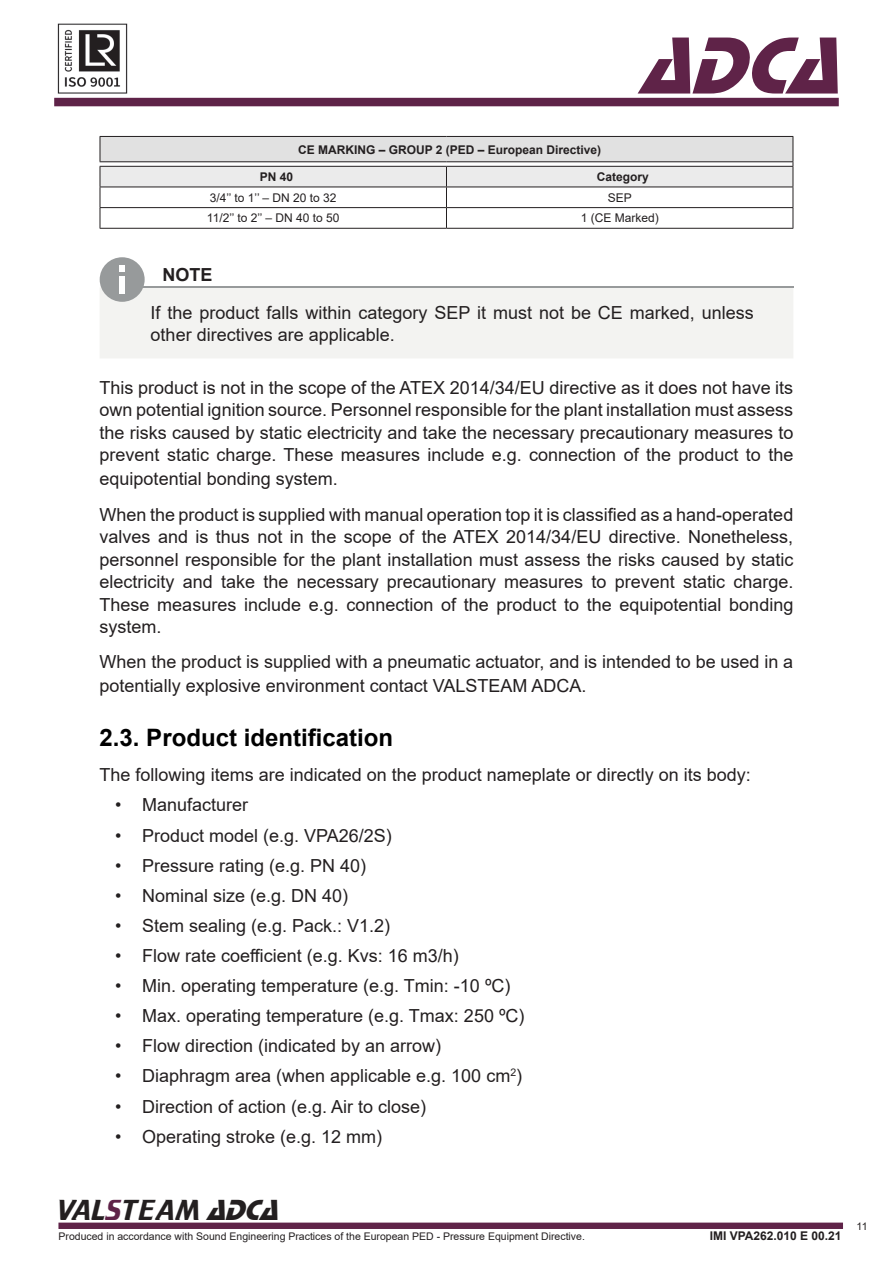
<style>
.page{position:relative;width:893px;height:1263px;background:#fff}
.page>*{position:absolute;margin:0;border:0;box-sizing:border-box;transform-origin:0 0}
.t1{font:italic 84px "Stop D";color:#5f2348}
.t2{font:30px "Trekker";color:#231f20}
.Subtítulo{font:700 24px "Arial";color:#000}
.Texto_Subtítulo{font:18px/22.5px "Arial";color:#231f20;text-align:justify}
.Aviso_Texto{font:18px/22.5px "Arial";color:#231f20}
.Aviso_Título_1{font:700 18px "Arial";color:#231f20}
.Tabela_Título{font:700 12px "Arial";color:#231f20}
.Tabela_Texto{font:12px "Arial";color:#231f20}
.t3{font:10.5px "Arial";color:#231f20}
.s1{color:#5f2348}
.s2{font-family:"Stop D";font-style:italic}
</style>
<div class="page">
<div style="left:58px;top:1222px;width:785px;height:7px;background:#5f2348;border:2px solid #5f2348"></div>
<div style="left:54px;top:98px;width:785px;height:8px;background:#5e2348"></div>
<img style="left:57px;top:23px;width:71px;height:71px">
<hr style="left:446px;top:228px;width:347px;height:1px;background:#231f20">
<hr style="left:100px;top:136px;width:346px;height:1px;background:#231f20">
<svg style="left:100px;top:137px;width:694px;height:91px"></svg>
<hr style="left:446px;top:136px;width:347px;height:1px;background:#231f20">
<hr style="left:100px;top:161px;width:346px;height:1px;background:#231f20">
<hr style="left:446px;top:161px;width:347px;height:1px;background:#231f20">
<hr style="left:100px;top:207px;width:346px;height:1px;background:#231f20">
<hr style="left:100px;top:228px;width:346px;height:1px;background:#231f20">
<div style="left:100px;top:287px;width:693px;height:71px;background:#f3f3f1"></div>
<hr style="left:136px;top:286px;width:657px;height:1px;background:#979a9b">
<div style="left:100px;top:257px;width:45px;height:45px;background:#979a9b;border-radius:50%"></div>
<div style="left:119px;top:265px;width:6px;height:7px;background:#fff"></div>
<div style="left:119px;top:276px;width:6px;height:18px;background:#fff"></div>
<p class="Tabela_Título" style="left:298px;top:141px;width:305px">CE MARKING – GROUP 2 (PED – European Directive)</p>
<h1 class="t1" style="left:639px;top:18px;width:227px">ADCA</h1>
<p class="Tabela_Título" style="left:260px;top:168px;width:35px">PN 40</p>
<p class="Tabela_Título" style="left:597px;top:168px;width:54px">Category</p>
<p class="Tabela_Texto" style="left:210px;top:189px;width:128px">3/4’’ to 1’’ – DN 20 to 32</p>
<p class="Tabela_Texto" style="left:608px;top:189px;width:26px">SEP</p>
<p class="Tabela_Texto" style="left:207px;top:210px;width:134px">11/2’’ to 2’’ – DN 40 to 50</p>
<p class="Tabela_Texto" style="left:581px;top:210px;width:80px">1 (CE Marked)</p>
<p class="Aviso_Título_1" style="left:162px;top:262px;width:52px">NOTE</p>
<p class="Aviso_Texto" style="left:151px;top:301px;width:605px">If the product falls within category SEP it must not be CE marked, unless other directives are applicable.</p>
<p class="Texto_Subtítulo" style="left:100px;top:376px;width:695px">This product is not in the scope of the ATEX 2014/34/EU directive as it does not have its own potential ignition source. Personnel responsible for the plant installation must assess the risks caused by static electricity and take the necessary precautionary measures to prevent static charge. These measures include e.g. connection of the product to the equipotential bonding system.</p>
<p class="Texto_Subtítulo" style="left:100px;top:503px;width:695px">When the product is supplied with manual operation top it is classified as a hand-operated valves and is thus not in the scope of the ATEX 2014/34/EU directive. Nonetheless, personnel responsible for the plant installation must assess the risks caused by static electricity and take the necessary precautionary measures to prevent static charge.<br>These measures include e.g. connection of the product to the equipotential bonding system.</p>
<p class="Texto_Subtítulo" style="left:100px;top:650px;width:695px;line-height:24px">When the product is supplied with a pneumatic actuator, and is intended to be used in a potentially explosive environment contact VALSTEAM ADCA.</p>
<p class="Subtítulo" style="left:100px;top:721px;width:295px">2.3. Product identification</p>
<p class="Texto_Subtítulo" style="left:100px;top:764px;width:653px">The following items are indicated on the product nameplate or directly on its body:</p>
<p class="Texto_Subtítulo" style="left:115px;top:794px;width:135px">• Manufacturer</p>
<p class="Texto_Subtítulo" style="left:115px;top:824px;width:278px">• Product model (e.g. VPA26/2S)</p>
<p class="Texto_Subtítulo" style="left:115px;top:854px;width:253px">• Pressure rating (e.g. PN 40)</p>
<p class="Texto_Subtítulo" style="left:115px;top:884px;width:235px">• Nominal size (e.g. DN 40)</p>
<p class="Texto_Subtítulo" style="left:115px;top:914px;width:277px">• Stem sealing (e.g. Pack.: V1.2)</p>
<p class="Texto_Subtítulo" style="left:115px;top:944px;width:345px">• Flow rate coefficient (e.g. Kvs: 16 m3/h)</p>
<p class="Texto_Subtítulo" style="left:115px;top:974px;width:397px">• Min. operating temperature (e.g. Tmin: -10 ºC)</p>
<p class="Texto_Subtítulo" style="left:115px;top:1004px;width:411px">• Max. operating temperature (e.g. Tmax: 250 ºC)</p>
<p class="Texto_Subtítulo" style="left:115px;top:1034px;width:328px">• Flow direction (indicated by an arrow)</p>
<p class="Texto_Subtítulo" style="left:115px;top:1065px;width:409px">• Diaphragm area (when applicable e.g. 100 cm<sup>2</sup>)</p>
<p class="Texto_Subtítulo" style="left:115px;top:1095px;width:313px">• Direction of action (e.g. Air to close)</p>
<p class="Texto_Subtítulo" style="left:115px;top:1125px;width:269px">• Operating stroke (e.g. 12 mm)</p>
<h2 class="t2" style="left:57px;top:1194px;width:232px">VAL<span class="s1">S</span>TEAM <span class="s2">ADCA</span></h2>
<p class="t3" style="left:58px;top:1229px;width:528px">Produced in accordance with Sound Engineering Practices of the European PED - Pressure Equipment Directive.</p>
<p class="Tabela_Título" style="left:710px;top:1227px;width:133px">IMI VPA262.010 E 00.21</p>
<p class="t3" style="left:857px;top:1219px;width:12px">11</p>
</div>
